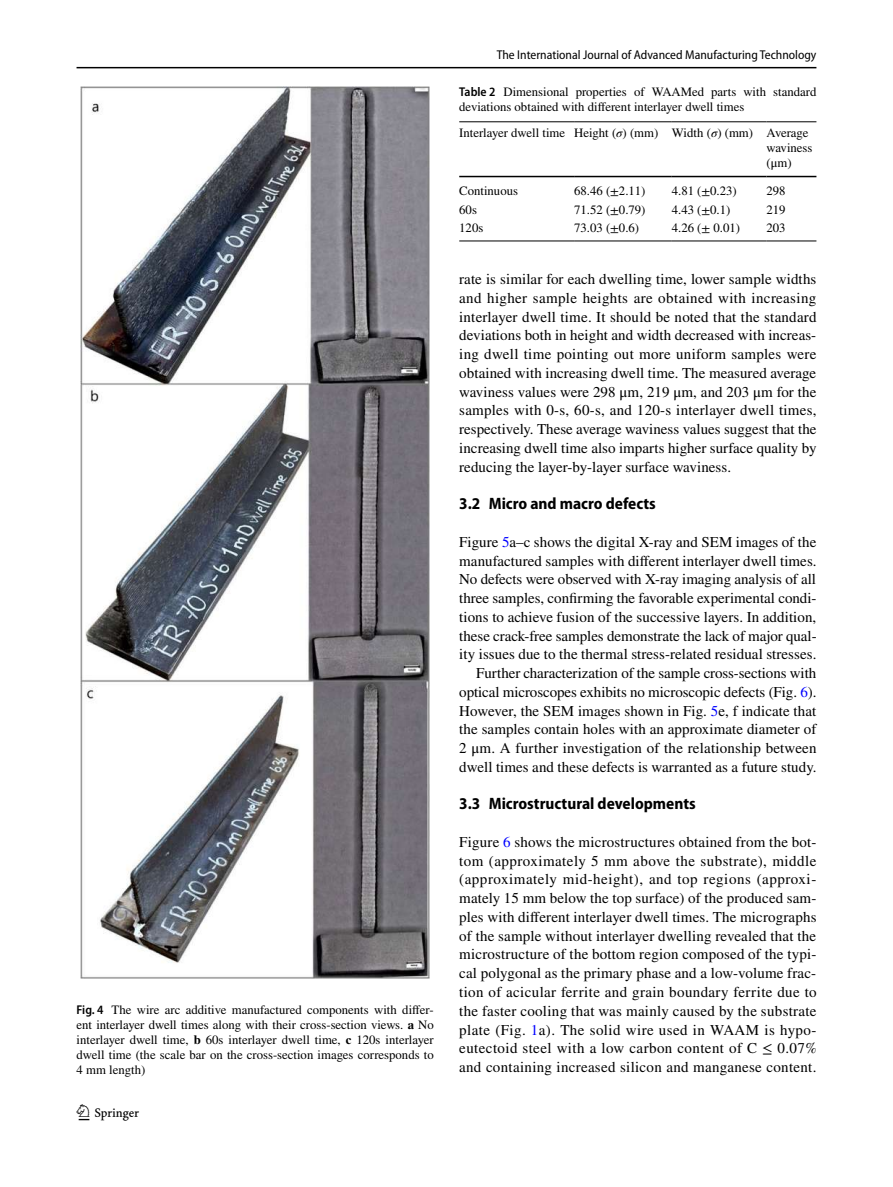
<style>
.page{position:relative;width:893px;height:1187px;background:#fff}
.page>*{position:absolute;margin:0;border:0;box-sizing:border-box;transform-origin:0 0}
.t1{font:22.5px "Springnew Regular 2";color:#000}
.t2{font:700 semi-condensed 16.5px "Myriad Pro";color:#000}
.t3{font:15px/18.8px "STIX";letter-spacing:.005em;color:#000;text-align:justify}
.t4{font:12.75px/15px "STIX";color:#000}
.t5{font:semi-condensed 12.75px "Myriad Pro";color:#000}
.s1{font-family:"Myriad Pro";font-weight:600;font-stretch:semi-condensed}
.s2{font-weight:700}
.s3{font-style:italic}
.s4{color:#00f}
</style>
<div class="page">
<hr style="left:77px;top:67px;width:739px;height:1px;background:#000">
<img style="left:81px;top:87px;width:348px;height:891px">
<hr style="left:459px;top:121px;width:115px;height:1px;background:#000">
<hr style="left:459px;top:176px;width:115px;height:1px;background:#000">
<hr style="left:574px;top:121px;width:98px;height:1px;background:#000">
<hr style="left:574px;top:176px;width:98px;height:1px;background:#000">
<hr style="left:672px;top:121px;width:94px;height:1px;background:#000">
<hr style="left:672px;top:176px;width:94px;height:1px;background:#000">
<hr style="left:766px;top:121px;width:50px;height:1px;background:#000">
<hr style="left:766px;top:176px;width:50px;height:1px;background:#000">
<hr style="left:459px;top:240px;width:115px;height:1px;background:#000">
<hr style="left:574px;top:240px;width:98px;height:1px;background:#000">
<hr style="left:672px;top:240px;width:94px;height:1px;background:#000">
<hr style="left:766px;top:240px;width:50px;height:1px;background:#000">
<p class="t4" style="left:77px;top:1003px;width:359px;text-align:justify"><span class="s1">Fig. 4</span> The wire arc additive manufactured components with differ&shy;ent interlayer dwell times along with their cross-section views. <span class="s2">a</span> No interlayer dwell time, <span class="s2">b</span> 60s interlayer dwell time, <span class="s2">c</span> 120s interlayer dwell time (the scale bar on the cross-section images corresponds to 4 mm length)</p>
<h1 class="t1" style="left:79px;top:1104px;width:62px">1 3</h1>
<p class="t5" style="left:497px;top:48px;width:321px">The International Journal of Advanced Manufacturing Technology</p>
<p class="t4" style="left:459px;top:85px;width:359px"><span class="s1">Table 2</span> Dimensional properties of WAAMed parts with standard deviations obtained with different interlayer dwell times</p>
<p class="t4" style="left:766px;top:126px;width:47px;text-indent:-307px">Interlayer dwell time Height (<span class="s3">σ</span>) (mm) Width (<span class="s3">σ</span>) (mm) Average waviness (μm)</p>
<p class="t4" style="left:459px;top:184px;width:60px">Continuous</p>
<p class="t4" style="left:574px;top:184px;width:73px">68.46 (±2.11)</p>
<p class="t4" style="left:672px;top:184px;width:67px">4.81 (±0.23)</p>
<p class="t4" style="left:766px;top:184px;width:21px">298</p>
<p class="t4" style="left:459px;top:203px;width:19px">60s</p>
<p class="t4" style="left:574px;top:203px;width:73px">71.52 (±0.79)</p>
<p class="t4" style="left:672px;top:203px;width:60px">4.43 (±0.1)</p>
<p class="t4" style="left:766px;top:203px;width:21px">219</p>
<p class="t4" style="left:459px;top:221px;width:26px">120s</p>
<p class="t4" style="left:574px;top:221px;width:67px">73.03 (±0.6)</p>
<p class="t4" style="left:672px;top:221px;width:70px">4.26 (± 0.01)</p>
<p class="t4" style="left:766px;top:221px;width:21px">203</p>
<p class="t3" style="left:459px;top:271px;width:359px">rate is similar for each dwelling time, lower sample widths and higher sample heights are obtained with increasing interlayer dwell time. It should be noted that the standard deviations both in height and width decreased with increas&shy;ing dwell time pointing out more uniform samples were obtained with increasing dwell time. The measured average waviness values were 298 μm, 219 μm, and 203 μm for the samples with 0-s, 60-s, and 120-s interlayer dwell times, respectively. These average waviness values suggest that the increasing dwell time also imparts higher surface quality by reducing the layer-by-layer surface waviness.</p>
<p class="t2" style="left:459px;top:494px;width:198px">3.2 Micro and macro defects</p>
<p class="t3" style="left:459px;top:533px;width:359px;text-align:right">Figure <span class="s4">5</span>a–c shows the digital X-ray and SEM images of the manufactured samples with different interlayer dwell times.<br>No defects were observed with X-ray imaging analysis of all three samples, confirming the favorable experimental condi&shy;tions to achieve fusion of the successive layers. In addition, these crack-free samples demonstrate the lack of major qual&shy;ity issues due to the thermal stress-related residual stresses.<br>Further characterization of the sample cross-sections with optical microscopes exhibits no microscopic defects (Fig. <span class="s4">6</span>).<br>However, the SEM images shown in Fig. <span class="s4">5</span>e, f indicate that the samples contain holes with an approximate diameter of 2 μm. A further investigation of the relationship between dwell times and these defects is warranted as a future study.</p>
<p class="t2" style="left:459px;top:794px;width:238px">3.3 Microstructural developments</p>
<p class="t3" style="left:459px;top:833px;width:359px">Figure <span class="s4">6</span> shows the microstructures obtained from the bot&shy;tom (approximately 5 mm above the substrate), middle (approximately mid-height), and top regions (approxi&shy;mately 15 mm below the top surface) of the produced sam&shy;ples with different interlayer dwell times. The micrographs of the sample without interlayer dwelling revealed that the microstructure of the bottom region composed of the typi&shy;cal polygonal as the primary phase and a low-volume frac&shy;tion of acicular ferrite and grain boundary ferrite due to the faster cooling that was mainly caused by the substrate plate (Fig. <span class="s4">1</span>a). The solid wire used in WAAM is hypo&shy;eutectoid steel with a low carbon content of C ≤ 0.07% and containing increased silicon and manganese content.</p>
</div>
